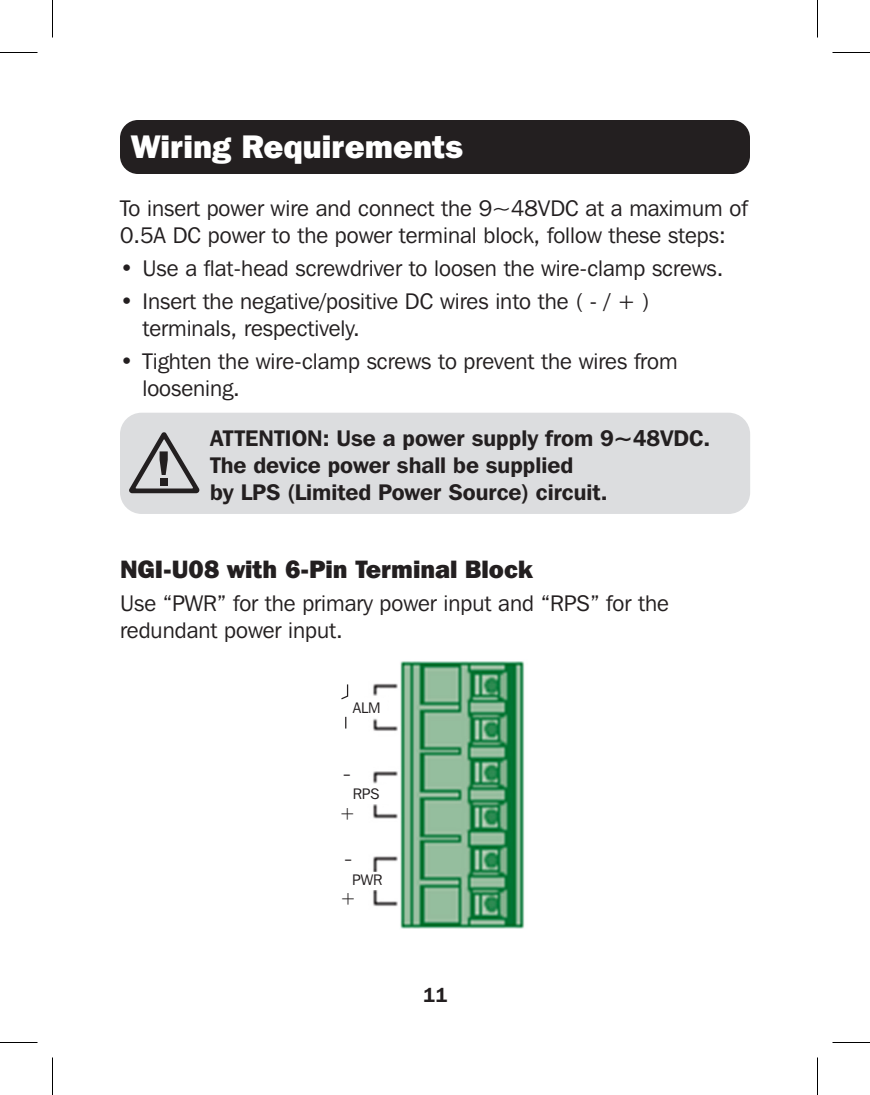
<style>
.page{position:relative;width:870px;height:1095px;background:#fff}
.page>*{position:absolute;margin:0;border:0;box-sizing:border-box;transform-origin:0 0}
.Page_Header_-_Black{font:800 32.5px "Franklin Gothic IT Cby BT";color:#fff}
.Subhead_-_Demi_10pt{font:800 25px "Franklin Gothic IT Cby BT";color:#231f20}
.Paragraph_Copy_-_9pt{font:22.5px/27px "Franklin Gothic IT Cby BT";color:#231f20}
.Subhead_-_Demi_10pt-2{font:600 22.5px/27px "Franklin Gothic IT Cby BT";color:#231f20}
.Subhead_-_Demi_10pt-3{font:22.5px/27px "Franklin Gothic IT Cby BT";color:#231f20}
.t1{font:300 20.25px "Adobe Ming Std";color:#231f20}
.t2{font:600 20px "Franklin Gothic IT Cby BT";color:#231f20}
.Paragraph_Copy_-_9pt-2{font:15.25px "Franklin Gothic IT Cby BT";color:#231f20}
</style>
<div class="page">
<div style="left:120px;top:413px;width:630px;height:101px;background:#dcdddf;border-radius:22px"></div>
<svg style="left:129px;top:432px;width:70px;height:61px"></svg>
<div style="left:160px;top:478px;width:7px;height:8px;background:#231f20"></div>
<div style="left:120px;top:120px;width:630px;height:54px;background:#231f20;border-radius:18px"></div>
<img style="left:373px;top:661px;width:152px;height:268px">
<div style="left:350px;top:698px;width:37px;height:18px;background:#fff"></div>
<div style="left:348px;top:785px;width:45px;height:19px;background:#fff"></div>
<div style="left:350px;top:872px;width:43px;height:18px;background:#fff"></div>
<svg style="left:341px;top:684px;width:8px;height:16px"></svg>
<svg style="left:345px;top:717px;width:1px;height:12px"></svg>
<hr style="left:0;top:52px;width:38px;height:1px;background:#000">
<hr style="left:832px;top:52px;width:38px;height:1px;background:#000">
<hr style="left:0;top:1042px;width:38px;height:1px;background:#000">
<hr style="left:832px;top:1042px;width:38px;height:1px;background:#000">
<hr style="left:52px;top:0;width:1px;height:38px;background:#000">
<hr style="left:52px;top:1058px;width:1px;height:37px;background:#000">
<hr style="left:817px;top:0;width:1px;height:38px;background:#000">
<hr style="left:817px;top:1058px;width:1px;height:37px;background:#000">
<p class="Page_Header_-_Black" style="left:131px;top:126px;width:334px">Wiring Requirements</p>
<p class="Paragraph_Copy_-_9pt" style="left:120px;top:194px;width:629px">To insert power wire and connect the 9~48VDC at a maximum of<br>0.5A DC power to the power terminal block, follow these steps:</p>
<p class="Paragraph_Copy_-_9pt" style="left:120px;top:254px;width:605px">• Use a flat-head screwdriver to loosen the wire-clamp screws.</p>
<p class="Paragraph_Copy_-_9pt" style="left:142px;top:287px;width:509px;text-indent:-22px">• Insert the negative/positive DC wires into the ( - / + ) terminals, respectively.</p>
<p class="Paragraph_Copy_-_9pt" style="left:142px;top:348px;width:537px;text-indent:-22px">• Tighten the wire-clamp screws to prevent the wires from loosening.</p>
<p class="Subhead_-_Demi_10pt-2" style="left:210px;top:424px;width:502px">ATTENTION: Use a power supply from 9~48VDC.<br>The device power shall be supplied<br>by LPS (Limited Power Source) circuit.</p>
<p class="Subhead_-_Demi_10pt" style="left:120px;top:553px;width:415px">NGI-U08 with 6-Pin Terminal Block</p>
<p class="Subhead_-_Demi_10pt-3" style="left:120px;top:589px;width:550px">Use “PWR” for the primary power input and “RPS” for the redundant power input.</p>
<p class="Paragraph_Copy_-_9pt-2" style="left:353px;top:698px;width:30px">ALM</p>
<p class="t1" style="left:343px;top:761px;width:9px">-</p>
<p class="Paragraph_Copy_-_9pt-2" style="left:353px;top:784px;width:29px">RPS</p>
<p class="t1" style="left:341px;top:802px;width:14px">+</p>
<p class="t1" style="left:344px;top:847px;width:9px">-</p>
<p class="Paragraph_Copy_-_9pt-2" style="left:352px;top:871px;width:32px">PWR</p>
<p class="t1" style="left:342px;top:886px;width:14px">+</p>
<p class="t2" style="left:423px;top:982px;width:26px">11</p>
</div>
